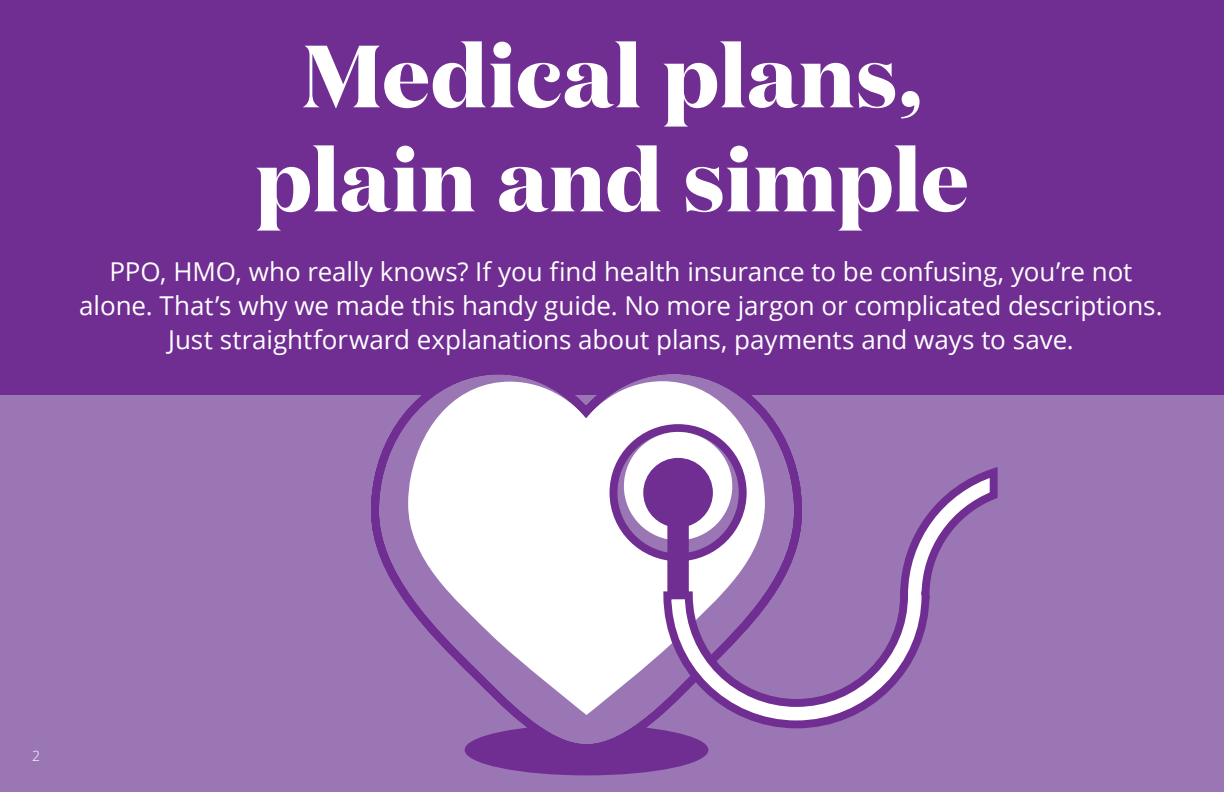
<style>
.page{position:relative;width:1224px;height:792px;background:#fff}
.page>*{position:absolute;margin:0;border:0;box-sizing:border-box;transform-origin:0 0}
.t1{font:700 88px/104px "Domaine Disp";letter-spacing:.01em;color:#fff;text-align:center}
.t2{font:26px/34px "Open Sans";letter-spacing:-.005em;color:#fff;text-align:center}
.t3{font:300 14px "Open Sans";color:#fff}
</style>
<div class="page">
<div style="left:0;top:0;width:1224px;height:399px;background:#702d92"></div>
<div style="left:0;top:396px;width:1224px;height:396px;background:#9b76b4"></div>
<div style="left:465px;top:724px;width:243px;height:51px;background:#702d92;border-radius:50%"></div>
<svg style="left:371px;top:374px;width:431px;height:378px"></svg>
<svg style="left:613px;top:428px;width:130px;height:129px"></svg>
<div style="left:610px;top:424px;width:137px;height:137px;border:8px solid #702d92;border-radius:50%"></div>
<div style="left:624px;top:432px;width:108px;height:108px;background:#fff;border-radius:50%"></div>
<svg style="left:643px;top:458px;width:52px;height:137px"></svg>
<svg style="left:659px;top:462px;width:339px;height:270px"></svg>
<h2 class="t1" style="left:255px;top:23px;width:715px">Medical plans, plain and simple</h2>
<p class="t2" style="left:79px;top:254px;width:1085px">PPO, HMO, who really knows? If you find health insurance to be confusing, you’re not alone. That’s why we made this handy guide. No more jargon or complicated descriptions.<br>Just straightforward explanations about plans, payments and ways to save.</p>
<p class="t3" style="left:32px;top:747px;width:9px">2</p>
</div>
